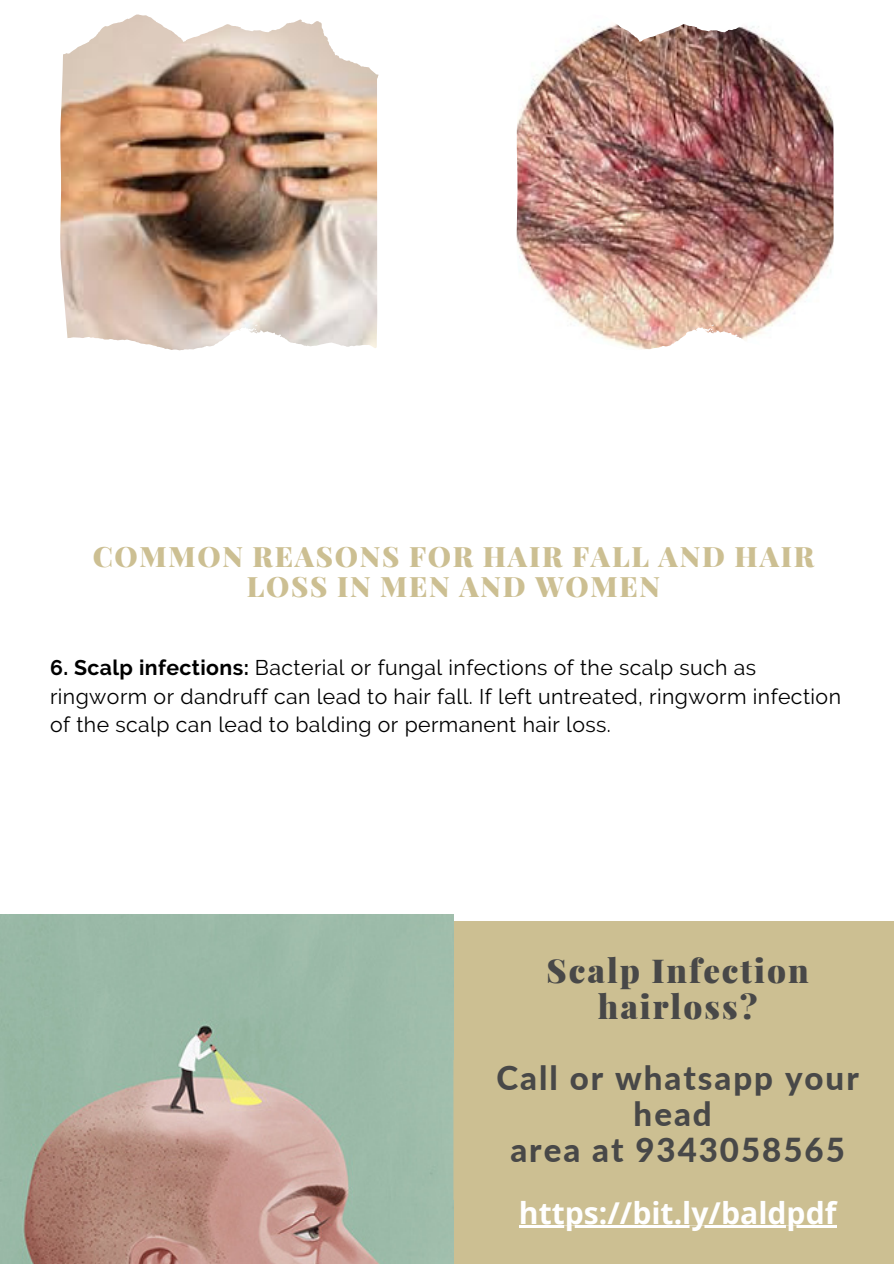
<style>
.page{position:relative;width:894px;height:1264px;background:#fff}
.page>*{position:absolute;margin:0;border:0;box-sizing:border-box;transform-origin:0 0}
.t1{font:800 33px/36px "Lato";letter-spacing:.06em;color:#484848;text-align:center}
.t2{font:900 33px/36px "Playfair Display";letter-spacing:.06em;color:#484848;text-align:center}
.t3{font:700 30.15px "Open Sans";color:#fff}
.t4{font:900 28.2px/30.5px "Playfair Display";letter-spacing:.06em;color:#ccbf92;text-align:center}
.t5{font:21.15px/28.2px "Raleway";letter-spacing:.02em;color:#000}
.s1{font-weight:700}
</style>
<div class="page">
<img style="left:60px;top:14px;width:774px;height:337px">
<div style="left:447px;top:921px;width:446px;height:342px;background:#ccbf92"></div>
<img style="left:0;top:914px;width:454px;height:349px">
<svg style="left:453px;top:1018px;width:222px;height:222px"></svg>
<img style="left:156px;top:19px;width:222px;height:56px">
<img style="left:612px;top:19px;width:222px;height:56px">
<hr style="left:518px;top:1225px;width:318px;height:2px;background:#fff">
<p class="t4" style="left:93px;top:540px;width:722px">COMMON REASONS FOR HAIR FALL AND HAIR<br>LOSS IN MEN AND WOMEN</p>
<p class="t5" style="left:50px;top:654px;width:792px"><span class="s1">6. Scalp infections:</span> Bacterial or fungal infections of the scalp such as ringworm or dandruff can lead to hair fall. If left untreated, ringworm infection of the scalp can lead to balding or permanent hair loss.</p>
<p class="t2" style="left:546px;top:951px;width:263px">Scalp Infection hairloss?</p>
<p class="t1" style="left:496px;top:1059px;width:363px">Call or whatsapp your head</p>
<p class="t1" style="left:510px;top:1131px;width:336px">area at 9343058565</p>
<p class="t3" style="left:518px;top:1191px;width:319px">https://bit.ly/baldpdf</p>
</div>
